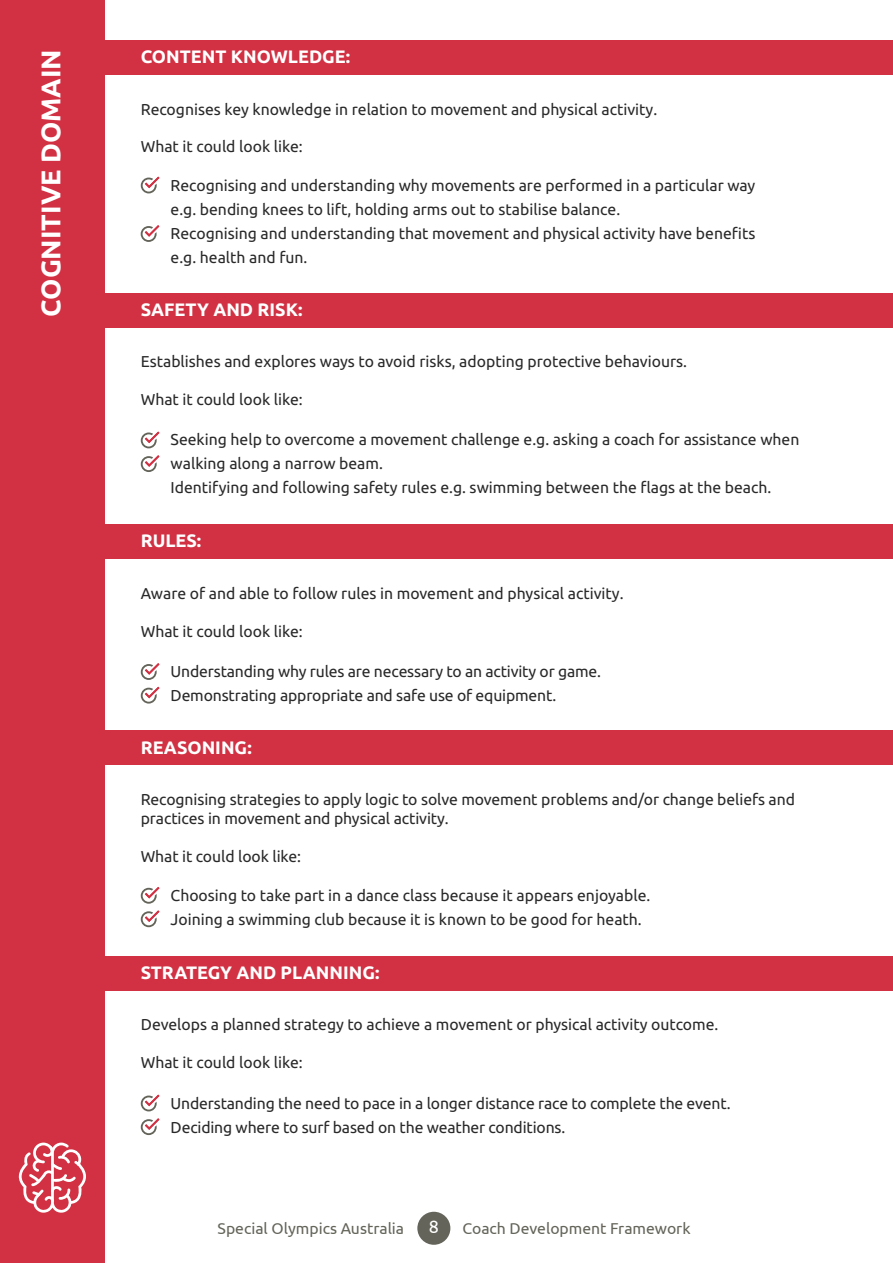
<style>
.page{position:relative;width:893px;height:1263px;background:#fff}
.page>*{position:absolute;margin:0;border:0;box-sizing:border-box;transform-origin:0 0}
.t1{font:700 27px "Ubuntu";color:#fff}
.t2{font:700 18px "Ubuntu";color:#fff}
.t3{font:18px "Ubuntu";color:#fff}
.t4{font:15.75px/24px "Ubuntu";color:#2a292a}
.t5{font:15.75px "Ubuntu";color:#64645a}
</style>
<div class="page">
<div style="left:417px;top:1212px;width:33px;height:33px;background:#64645a;border-radius:50%"></div>
<div style="left:105px;top:40px;width:788px;height:35px;background:#d13143"></div>
<svg style="left:141px;top:177px;width:18px;height:16px"></svg>
<svg style="left:141px;top:225px;width:18px;height:17px"></svg>
<div style="left:105px;top:293px;width:788px;height:35px;background:#d13143"></div>
<div style="left:105px;top:524px;width:788px;height:35px;background:#d13143"></div>
<svg style="left:141px;top:432px;width:18px;height:16px"></svg>
<svg style="left:141px;top:455px;width:18px;height:17px"></svg>
<svg style="left:141px;top:663px;width:18px;height:17px"></svg>
<svg style="left:141px;top:687px;width:18px;height:16px"></svg>
<div style="left:105px;top:955px;width:788px;height:35px;background:#d13143"></div>
<svg style="left:141px;top:1094px;width:18px;height:17px"></svg>
<svg style="left:141px;top:1118px;width:18px;height:17px"></svg>
<div style="left:105px;top:730px;width:788px;height:35px;background:#d13143"></div>
<svg style="left:141px;top:887px;width:18px;height:17px"></svg>
<svg style="left:141px;top:910px;width:18px;height:17px"></svg>
<div style="left:0;top:0;width:105px;height:1263px;background:#d13143"></div>
<svg style="left:19px;top:1142px;width:67px;height:71px"></svg>
<h1 class="t1" style="left:35px;top:317px;width:269px;rotate:-90deg">COGNITIVE DOMAIN</h1>
<p class="t2" style="left:141px;top:46px;width:211px">CONTENT KNOWLEDGE:</p>
<p class="t4" style="left:141px;top:98px;width:518px">Recognises key knowledge in relation to movement and physical activity.</p>
<p class="t4" style="left:141px;top:136px;width:163px">What it could look like:</p>
<p class="t4" style="left:171px;top:175px;width:586px">Recognising and understanding why movements are performed in a particular way e.g. bending knees to lift, holding arms out to stabilise balance.<br>Recognising and understanding that movement and physical activity have benefits e.g. health and fun.</p>
<p class="t2" style="left:141px;top:299px;width:163px">SAFETY AND RISK:</p>
<p class="t4" style="left:141px;top:351px;width:548px">Establishes and explores ways to avoid risks, adopting protective behaviours.</p>
<p class="t4" style="left:141px;top:389px;width:163px">What it could look like:</p>
<p class="t4" style="left:171px;top:429px;width:630px">Seeking help to overcome a movement challenge e.g. asking a coach for assistance when walking along a narrow beam.<br>Identifying and following safety rules e.g. swimming between the flags at the beach.</p>
<p class="t2" style="left:141px;top:531px;width:62px">RULES:</p>
<p class="t4" style="left:141px;top:582px;width:484px">Aware of and able to follow rules in movement and physical activity.</p>
<p class="t4" style="left:141px;top:620px;width:163px">What it could look like:</p>
<p class="t4" style="left:171px;top:660px;width:432px">Understanding why rules are necessary to an activity or game.<br>Demonstrating appropriate and safe use of equipment.</p>
<p class="t2" style="left:141px;top:737px;width:113px">REASONING:</p>
<p class="t4" style="left:141px;top:791px;width:656px;line-height:18.9px">Recognising strategies to apply logic to solve movement problems and/or change beliefs and practices in movement and physical activity.</p>
<p class="t4" style="left:141px;top:845px;width:162px">What it could look like:</p>
<p class="t4" style="left:171px;top:884px;width:481px">Choosing to take part in a dance class because it appears enjoyable.<br>Joining a swimming club because it is known to be good for heath.</p>
<p class="t2" style="left:141px;top:962px;width:240px">STRATEGY AND PLANNING:</p>
<p class="t4" style="left:141px;top:1014px;width:579px">Develops a planned strategy to achieve a movement or physical activity outcome.</p>
<p class="t4" style="left:141px;top:1051px;width:163px">What it could look like:</p>
<p class="t4" style="left:171px;top:1092px;width:562px">Understanding the need to pace in a longer distance race to complete the event.<br>Deciding where to surf based on the weather conditions.</p>
<p class="t5" style="left:218px;top:1219px;width:188px">Special Olympics Australia</p>
<p class="t3" style="left:429px;top:1215px;width:12px">8</p>
<p class="t5" style="left:462px;top:1219px;width:230px">Coach Development Framework</p>
</div>
